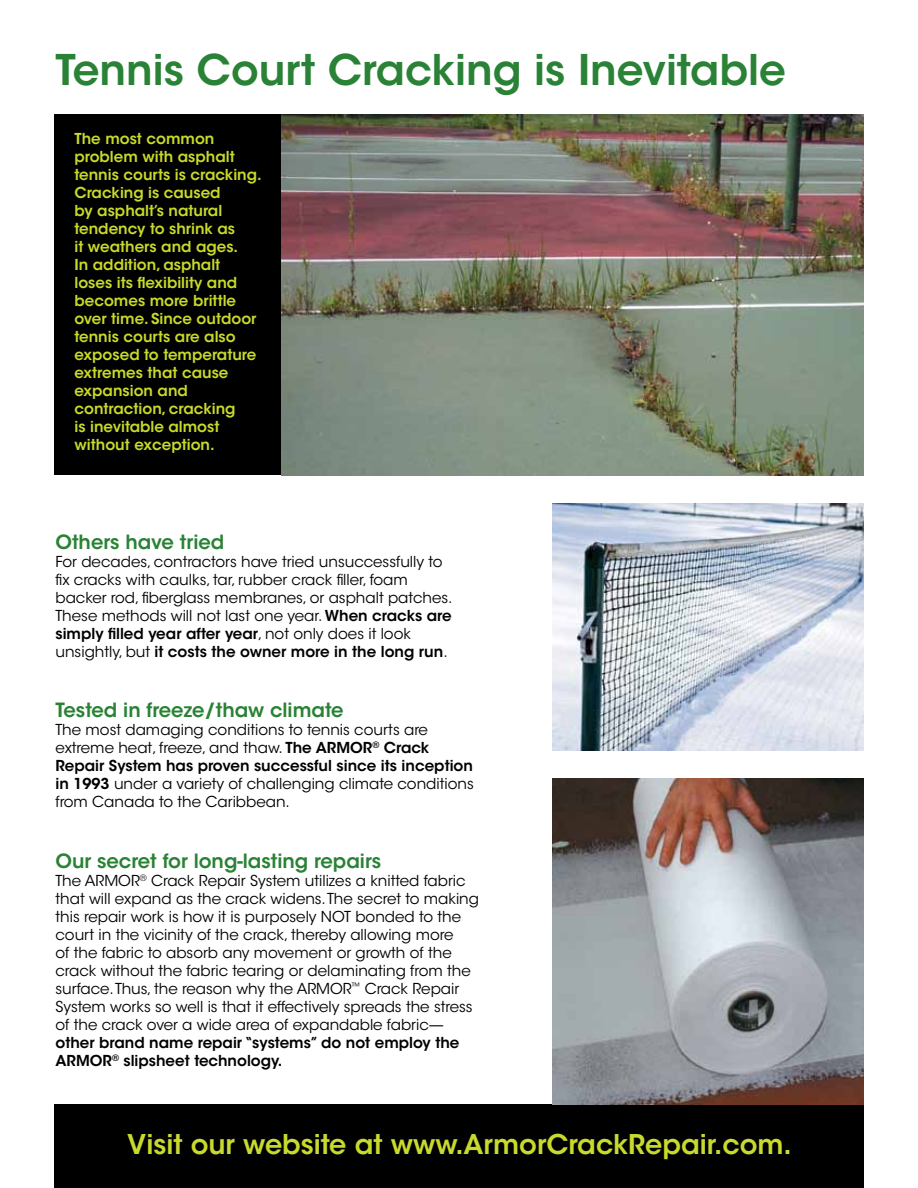
<style>
.page{position:relative;width:918px;height:1188px;background:#fff}
.page>*{position:absolute;margin:0;border:0;box-sizing:border-box;transform-origin:0 0}
.t1{font:600 42px "ITC Avant Garde Std";color:#298235}
.t2{font:600 27px "ITC Avant Garde Std";color:#c8da2b}
.t3{font:600 19.5px "ITC Avant Garde Std";color:#298235}
.t4{font:15px/18px "ITC Avant Garde Std";color:#000}
.t5{font:600 15px/18px "ITC Avant Garde Std";color:#c8da2b}
.t6{font:600 15px/18px "ITC Avant Garde Std";color:#000}
.s1{font-weight:600}
</style>
<div class="page">
<div style="left:54px;top:1105px;width:810px;height:83px;background:#000"></div>
<img style="left:552px;top:779px;width:312px;height:326px">
<img style="left:552px;top:503px;width:312px;height:248px">
<div style="left:54px;top:114px;width:227px;height:361px;background:#000"></div>
<img style="left:281px;top:114px;width:583px;height:361px">
<h1 class="t1" style="left:56px;top:43px;width:732px">Tennis Court Cracking is Inevitable</h1>
<p class="t5" style="left:75px;top:129px;width:189px">The most common problem with asphalt tennis courts is cracking.<br>Cracking is caused<br>by asphalt’s natural tendency to shrink as<br>it weathers and ages.<br>In addition, asphalt loses its flexibility and becomes more brittle over time. Since outdoor tennis courts are also exposed to temperature extremes that cause expansion and contraction, cracking<br>is inevitable almost without exception.</p>
<h3 class="t3" style="left:56px;top:530px;width:170px">Others have tried</h3>
<p class="t4" style="left:56px;top:553px;width:399px">For decades, contractors have tried unsuccessfully to fix cracks with caulks, tar, rubber crack filler, foam backer rod, fiberglass membranes, or asphalt patches.<br>These methods will not last one year. <span class="s1">When cracks are simply filled year after year</span>, not only does it look unsightly, but <span class="s1">it costs the owner more in the long run</span>.</p>
<h3 class="t3" style="left:56px;top:698px;width:290px">Tested in freeze/thaw climate</h3>
<p class="t4" style="left:56px;top:721px;width:420px">The most damaging conditions to tennis courts are extreme heat, freeze, and thaw. <span class="s1">The ARMOR</span><sup>®</sup> <span class="s1">Crack Repair System has proven successful since its inception in 1993</span> under a variety of challenging climate conditions from Canada to the Caribbean.</p>
<h3 class="t3" style="left:56px;top:848px;width:327px">Our secret for long-lasting repairs</h3>
<p class="t4" style="left:55px;top:872px;width:425px">The ARMOR<sup>®</sup> Crack Repair System utilizes a knitted fabric that will expand as the crack widens. The secret to making this repair work is how it is purposely NOT bonded to the court in the vicinity of the crack, thereby allowing more<br>of the fabric to absorb any movement or growth of the crack without the fabric tearing or delaminating from the surface. Thus, the reason why the ARMOR<sup>™</sup> Crack Repair System works so well is that it effectively spreads the stress of the crack over a wide area of expandable fabric—</p>
<p class="t6" style="left:55px;top:1033px;width:406px">other brand name repair “systems” do not employ the<br>ARMOR<sup>®</sup> slipsheet technology.</p>
<h2 class="t2" style="left:127px;top:1127px;width:666px">Visit our website at www.ArmorCrackRepair.com.</h2>
</div>
